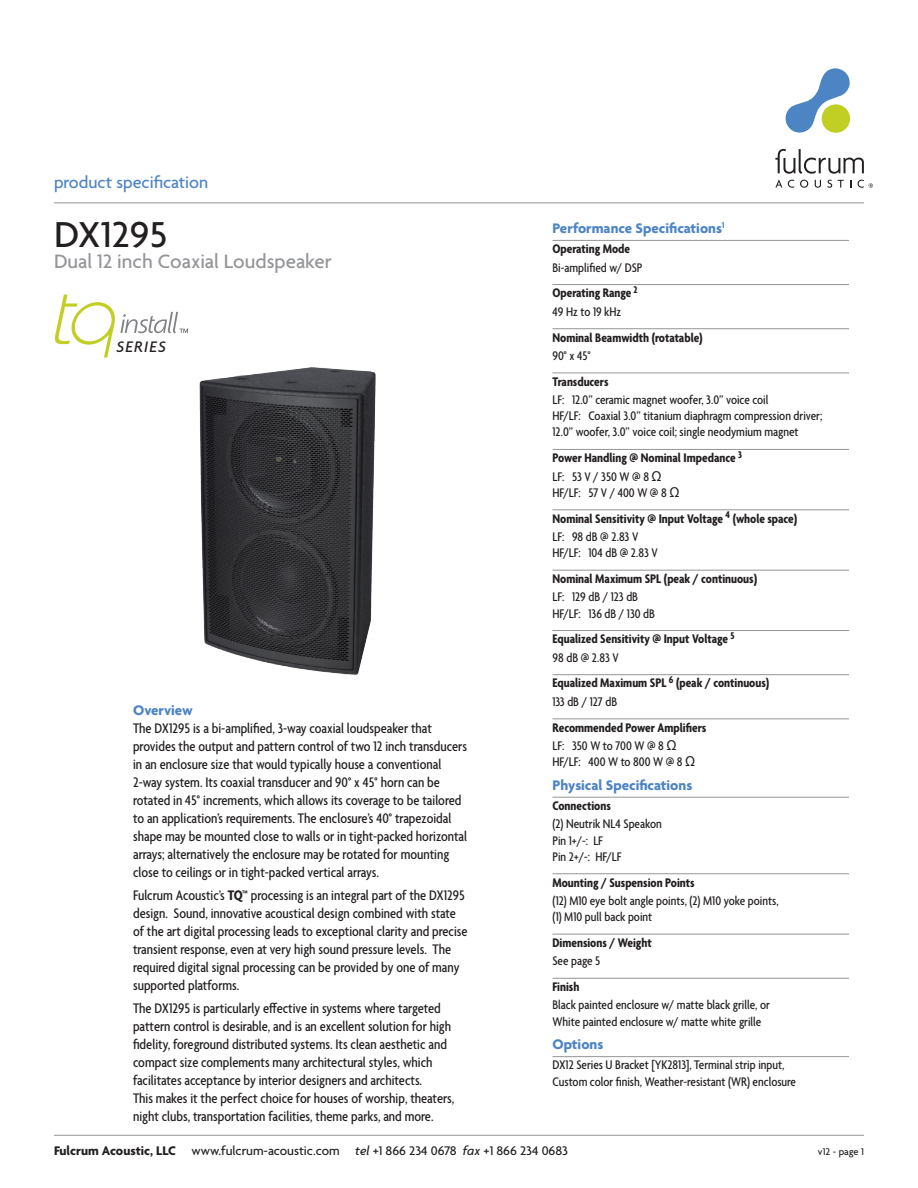
<style>
.page{position:relative;width:918px;height:1188px;background:#fff}
.page>*{position:absolute;margin:0;border:0;box-sizing:border-box;transform-origin:0 0}
.t1{font:500 39px "Agenda";color:#231f20}
.t2{font:500 21px "Agenda";color:#939598}
.t3{font:500 18px "Agenda";color:#4d84c4}
.t4{font:italic 500 16.5px "Agenda";letter-spacing:.08em;color:#231f20}
.body{font:500 condensed 15px/18px "Agenda";color:#231f20}
.blue_head{font:700 15px "Agenda";color:#4d84c4}
.data{font:500 condensed 13.5px/16.2px "Agenda";color:#231f20}
.data_head{font:700 condensed 13.5px "Agenda";color:#231f20}
.options_head{font:500 condensed 13.5px/16.2px "Agenda";color:#231f20}
.t5{font:500 13.5px "Agenda";color:#231f20}
.t6{font:500 10.5px "Agenda";color:#231f20}
.s1{font-weight:700}
.s2{font-family:"Arial";font-weight:400;font-stretch:normal}
.s3{font-style:italic}
</style>
<div class="page">
<hr style="left:54px;top:1135px;width:810px;height:1px;background:#939598">
<hr style="left:54px;top:202px;width:810px;height:1px;background:#939598">
<img style="left:199px;top:367px;width:177px;height:308px">
<hr style="left:552px;top:240px;width:297px;height:1px;background:#939598">
<hr style="left:552px;top:284px;width:297px;height:1px;background:#939598">
<hr style="left:552px;top:328px;width:297px;height:1px;background:#939598">
<hr style="left:552px;top:373px;width:297px;height:1px;background:#939598">
<hr style="left:552px;top:449px;width:297px;height:1px;background:#939598">
<hr style="left:552px;top:509px;width:297px;height:1px;background:#939598">
<hr style="left:552px;top:570px;width:297px;height:1px;background:#939598">
<hr style="left:552px;top:630px;width:297px;height:1px;background:#939598">
<hr style="left:552px;top:674px;width:297px;height:1px;background:#939598">
<hr style="left:552px;top:718px;width:297px;height:1px;background:#939598">
<hr style="left:552px;top:797px;width:297px;height:1px;background:#939598">
<hr style="left:552px;top:873px;width:297px;height:1px;background:#939598">
<hr style="left:552px;top:934px;width:297px;height:1px;background:#939598">
<hr style="left:552px;top:978px;width:297px;height:1px;background:#939598">
<hr style="left:552px;top:1056px;width:297px;height:1px;background:#939598">
<svg style="left:55px;top:295px;width:133px;height:62px"></svg>
<svg style="left:785px;top:68px;width:65px;height:65px"></svg>
<svg style="left:775px;top:149px;width:89px;height:25px"></svg>
<svg style="left:775px;top:180px;width:7px;height:8px"></svg>
<svg style="left:788px;top:180px;width:6px;height:8px"></svg>
<svg style="left:800px;top:180px;width:8px;height:8px"></svg>
<svg style="left:815px;top:180px;width:6px;height:8px"></svg>
<svg style="left:827px;top:180px;width:5px;height:8px"></svg>
<svg style="left:838px;top:180px;width:6px;height:8px"></svg>
<svg style="left:858px;top:180px;width:15px;height:8px"></svg>
<p class="t3" style="left:54px;top:172px;width:156px">product specification</p>
<p class="t1" style="left:54px;top:211px;width:115px">DX1295</p>
<p class="t2" style="left:54px;top:249px;width:279px">Dual 12 inch Coaxial Loudspeaker</p>
<p class="t4" style="left:116px;top:336px;width:51px">SERIES</p>
<p class="blue_head" style="left:133px;top:701px;width:61px">Overview</p>
<p class="body" style="left:133px;top:720px;width:336px">The DX1295 is a bi-amplified, 3-way coaxial loudspeaker that provides the output and pattern control of two 12 inch transducers in an enclosure size that would typically house a conventional 2-way system. Its coaxial transducer and 90° x 45° horn can be rotated in 45° increments, which allows its coverage to be tailored to an application’s requirements. The enclosure’s 40° trapezoidal shape may be mounted close to walls or in tight-packed horizontal arrays; alternatively the enclosure may be rotated for mounting close to ceilings or in tight-packed vertical arrays.</p>
<p class="body" style="left:133px;top:887px;width:336px">Fulcrum Acoustic’s <span class="s1">TQ™</span> processing is an integral part of the DX1295 design. Sound, innovative acoustical design combined with state of the art digital processing leads to exceptional clarity and precise transient response, even at very high sound pressure levels. The required digital signal processing can be provided by one of many supported platforms.</p>
<p class="body" style="left:133px;top:1001px;width:323px">The DX1295 is particularly effective in systems where targeted pattern control is desirable, and is an excellent solution for high fidelity, foreground distributed systems. Its clean aesthetic and compact size complements many architectural styles, which facilitates acceptance by interior designers and architects.<br>This makes it the perfect choice for houses of worship, theaters, night clubs, transportation facilities, theme parks, and more.</p>
<p class="blue_head" style="left:552px;top:219px;width:174px">Performance Specifications<sup>1</sup></p>
<p class="data_head" style="left:552px;top:242px;width:79px">Operating Mode</p>
<p class="data" style="left:552px;top:260px;width:91px">Bi-amplified w/ DSP</p>
<p class="data_head" style="left:552px;top:286px;width:87px">Operating Range <sup>2</sup></p>
<p class="data" style="left:552px;top:304px;width:70px">49 Hz to 19 kHz</p>
<p class="data_head" style="left:552px;top:330px;width:152px">Nominal Beamwidth (rotatable)</p>
<p class="data" style="left:552px;top:348px;width:40px">90° x 45°</p>
<p class="data_head" style="left:552px;top:374px;width:58px">Transducers</p>
<p class="data" style="left:552px;top:392px;width:217px">LF: 12.0” ceramic magnet woofer, 3.0” voice coil</p>
<p class="data" style="left:552px;top:409px;width:271px">HF/LF: Coaxial 3.0” titanium diaphragm compression driver;<br>12.0” woofer, 3.0” voice coil; single neodymium magnet</p>
<p class="data_head" style="left:552px;top:451px;width:191px">Power Handling @ Nominal Impedance <sup>3</sup></p>
<p class="data" style="left:552px;top:469px;width:129px">LF: 53 V / 350 W @ 8 <span class="s2">Ω<br></span>HF/LF: 57 V / 400 W @ 8 <span class="s2">Ω</span></p>
<p class="data_head" style="left:552px;top:511px;width:246px">Nominal Sensitivity @ Input Voltage <sup>4</sup> (whole space)</p>
<p class="data" style="left:552px;top:529px;width:107px">LF: 98 dB @ 2.83 V<br>HF/LF: 104 dB @ 2.83 V</p>
<p class="data_head" style="left:552px;top:571px;width:206px">Nominal Maximum SPL (peak / continuous)</p>
<p class="data" style="left:552px;top:590px;width:104px">LF: 129 dB / 123 dB<br>HF/LF: 136 dB / 130 dB</p>
<p class="data_head" style="left:552px;top:632px;width:184px">Equalized Sensitivity @ Input Voltage <sup>5</sup></p>
<p class="data" style="left:552px;top:650px;width:68px">98 dB @ 2.83 V</p>
<p class="data_head" style="left:552px;top:676px;width:218px">Equalized Maximum SPL <sup>6</sup> (peak / continuous)</p>
<p class="data" style="left:552px;top:694px;width:66px">133 dB / 127 dB</p>
<p class="data_head" style="left:552px;top:720px;width:155px">Recommended Power Amplifiers</p>
<p class="data" style="left:552px;top:738px;width:144px">LF: 350 W to 700 W @ 8 <span class="s2">Ω<br></span>HF/LF: 400 W to 800 W @ 8 <span class="s2">Ω</span></p>
<p class="blue_head" style="left:552px;top:776px;width:141px">Physical Specifications</p>
<p class="data_head" style="left:552px;top:798px;width:60px">Connections</p>
<p class="data" style="left:552px;top:817px;width:111px">(2) Neutrik NL4 Speakon<br>Pin 1+/-: LF<br>Pin 2+/-: HF/LF</p>
<p class="data_head" style="left:552px;top:875px;width:144px">Mounting / Suspension Points</p>
<p class="data" style="left:552px;top:893px;width:228px">(12) M10 eye bolt angle points, (2) M10 yoke points, (1) M10 pull back point</p>
<p class="data_head" style="left:552px;top:935px;width:101px">Dimensions / Weight</p>
<p class="data" style="left:552px;top:954px;width:49px">See page 5</p>
<p class="data_head" style="left:552px;top:979px;width:28px">Finish</p>
<p class="data" style="left:552px;top:998px;width:219px">Black painted enclosure w/ matte black grille, or<br>White painted enclosure w/ matte white grille</p>
<p class="blue_head" style="left:552px;top:1035px;width:52px">Options</p>
<p class="options_head" style="left:552px;top:1058px;width:245px">DX12 Series U Bracket [YK2813], Terminal strip input,<br>Custom color finish, Weather-resistant (WR) enclosure</p>
<p class="t5" style="left:54px;top:1142px;width:515px"><span class="s1">Fulcrum Acoustic, LLC</span> www.fulcrum-acoustic.com <span class="s3">tel</span> +1 866 234 0678 <span class="s3">fax</span> +1 866 234 0683</p>
<p class="t6" style="left:818px;top:1145px;width:48px">v12 - page 1</p>
</div>
